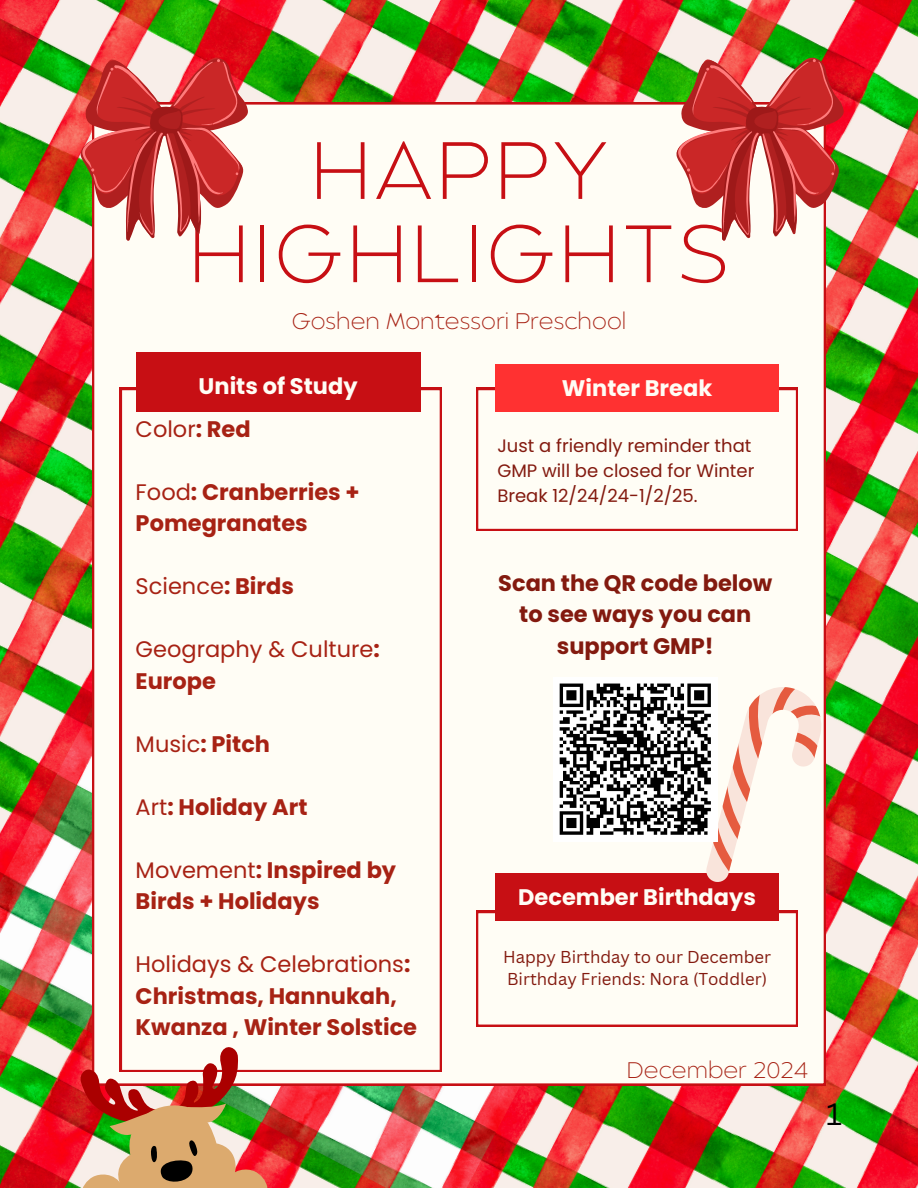
<style>
.page{position:relative;width:918px;height:1188px;background:#fff}
.page>*{position:absolute;margin:0;border:0;box-sizing:border-box;transform-origin:0 0}
.t1{font:200 81px/83.2px "Balgin";letter-spacing:.05em;color:#c70f14;text-align:center}
.t2{font:30px "Canva Sans";color:#000}
.t3{font:700 22.5px/31.5px "Poppins";color:#a72214}
.t4{font:22.5px/31.5px "Poppins";color:#a72214}
.t5{font:700 22.5px/31.5px "Poppins";color:#831a0f;text-align:center}
.t6{font:700 22.5px "Poppins";color:#fffdf5}
.t7{font:200 22.5px "Balgin";color:#a72214}
.t8{font:18px/24.8px "Poppins";color:#831a0f}
.t9{font:16.8px/22.5px "Canva Sans";color:#831a0f}
.s1{font-weight:700}
.s2{font-weight:400}
</style>
<div class="page">
<img style="left:0;top:0;width:211px;height:213px">
<img style="left:211px;top:0;width:707px;height:238px">
<img style="left:826px;top:238px;width:92px;height:491px">
<img style="left:0;top:213px;width:92px;height:258px">
<img style="left:0;top:471px;width:92px;height:492px">
<img style="left:459px;top:729px;width:459px;height:459px">
<img style="left:0;top:963px;width:459px;height:225px">
<div style="left:92px;top:102px;width:734px;height:984px;background:#fffdf5"></div>
<div style="left:120px;top:388px;width:322px;height:684px;background:#fffdf5"></div>
<div style="left:136px;top:352px;width:285px;height:60px;background:#c70f14"></div>
<div style="left:476px;top:388px;width:322px;height:143px;background:#fffdf5"></div>
<div style="left:495px;top:364px;width:284px;height:48px;background:#ff3131"></div>
<div style="left:476px;top:911px;width:322px;height:116px;background:#fffdf5"></div>
<div style="left:495px;top:873px;width:284px;height:48px;background:#c70f14"></div>
<svg style="left:676px;top:56px;width:168px;height:185px"></svg>
<svg style="left:80px;top:56px;width:168px;height:185px"></svg>
<svg style="left:80px;top:1046px;width:189px;height:142px"></svg>
<div style="left:553px;top:677px;width:165px;height:164px;background:#fff"></div>
<svg style="left:556px;top:682px;width:269px;height:201px"></svg>
<p class="t1" style="left:189px;top:137px;width:542px">HAPPY<br>HIGHLIGHTS</p>
<h4 class="t7" style="left:292px;top:312px;width:336px">Goshen Montessori Preschool</h4>
<p class="t6" style="left:199px;top:371px;width:160px">Units of Study</p>
<p class="t6" style="left:562px;top:373px;width:152px">Winter Break</p>
<p class="t4" style="left:136px;top:413px;width:117px">Color<span class="s1">: Red</span></p>
<p class="t8" style="left:497px;top:434px;width:259px">Just a friendly reminder that<br>GMP will be closed for Winter<br>Break 12/24/24-1/2/25.</p>
<p class="t3" style="left:136px;top:476px;width:226px"><span class="s2">Food</span>: Cranberries +<br>Pomegranates</p>
<p class="t4" style="left:136px;top:570px;width:160px">Science<span class="s1">: Birds</span></p>
<h1 class="t5" style="left:498px;top:567px;width:276px">Scan the QR code below to see ways you can support GMP!</h1>
<p class="t4" style="left:136px;top:633px;width:246px">Geography &amp; Culture<span class="s1">:<br>Europe</span></p>
<p class="t3" style="left:136px;top:728px;width:136px"><span class="s2">Music</span>: Pitch</p>
<p class="t3" style="left:136px;top:791px;width:173px"><span class="s2">Art</span>: Holiday Art</p>
<p class="t3" style="left:136px;top:854px;width:262px"><span class="s2">Movement</span>: Inspired by<br>Birds + Holidays</p>
<p class="t3" style="left:136px;top:948px;width:283px"><span class="s2">Holidays &amp; Celebrations</span>:<br>Christmas, Hannukah,<br>Kwanza , Winter Solstice</p>
<p class="t6" style="left:518px;top:882px;width:239px">December Birthdays</p>
<p class="t9" style="left:503px;top:945px;width:270px">Happy Birthday to our December<br>Birthday Friends: Nora (Toddler)</p>
<h3 class="t7" style="left:627px;top:1061px;width:183px">December 2024</h3>
<h2 class="t2" style="left:826px;top:1093px;width:17px">1</h2>
</div>
